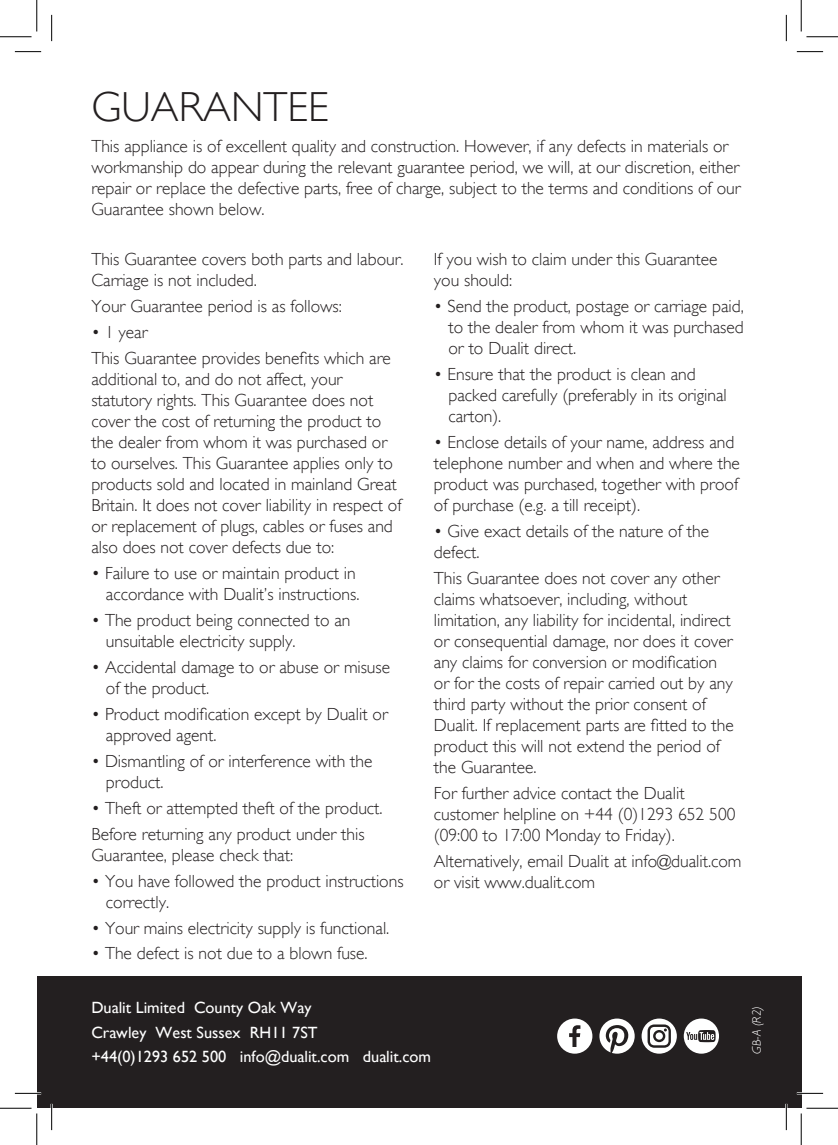
<style>
.page{position:relative;width:838px;height:1145px;background:#fff}
.page>*{position:absolute;margin:0;border:0;box-sizing:border-box;transform-origin:0 0}
.t1{font:300 42px "Gill Sans";color:#231f20}
.t2{font:300 17.5px/21px "Gill Sans";color:#231f20}
.t3{font:16.28px "Gill Sans";color:#fff}
.t4{font:italic 300 12.25px "Gill Sans";color:#fff}
</style>
<div class="page">
<div style="left:37px;top:976px;width:764px;height:132px;background:#231f20"></div>
<svg style="left:599px;top:1019px;width:35px;height:35px"></svg>
<svg style="left:683px;top:1019px;width:36px;height:35px"></svg>
<svg style="left:641px;top:1019px;width:35px;height:35px"></svg>
<div style="left:655px;top:1032px;width:7px;height:8px;background:#fff;border-radius:50%"></div>
<svg style="left:557px;top:1019px;width:35px;height:35px"></svg>
<hr style="left:15px;top:1092px;width:26px;height:2px;background:#fff">
<hr style="left:796px;top:1092px;width:27px;height:2px;background:#fff">
<hr style="left:51px;top:1104px;width:2px;height:26px;background:#fff">
<hr style="left:785px;top:1104px;width:2px;height:26px;background:#fff">
<svg style="left:15px;top:51px;width:26px;height:1px"></svg>
<svg style="left:796px;top:51px;width:27px;height:1px"></svg>
<svg style="left:15px;top:1093px;width:26px;height:1px"></svg>
<svg style="left:796px;top:1093px;width:27px;height:1px"></svg>
<svg style="left:51px;top:15px;width:1px;height:26px"></svg>
<svg style="left:51px;top:1104px;width:1px;height:26px"></svg>
<svg style="left:786px;top:15px;width:1px;height:26px"></svg>
<svg style="left:786px;top:1104px;width:1px;height:26px"></svg>
<hr style="left:0;top:36px;width:32px;height:1px;background:#000">
<hr style="left:806px;top:36px;width:31px;height:1px;background:#000">
<hr style="left:0;top:1108px;width:32px;height:1px;background:#000">
<hr style="left:806px;top:1108px;width:31px;height:1px;background:#000">
<hr style="left:36px;top:0;width:1px;height:31px;background:#000">
<hr style="left:36px;top:1113px;width:1px;height:32px;background:#000">
<hr style="left:800px;top:0;width:1px;height:31px;background:#000">
<hr style="left:800px;top:1113px;width:1px;height:32px;background:#000">
<p class="t1" style="left:91px;top:82px;width:239px">GUARANTEE</p>
<p class="t2" style="left:91px;top:135px;width:650px">This appliance is of excellent quality and construction. However, if any defects in materials or workmanship do appear during the relevant guarantee period, we will, at our discretion, either repair or replace the defective parts, free of charge, subject to the terms and conditions of our Guarantee shown below.</p>
<p class="t2" style="left:91px;top:249px;width:314px">This Guarantee covers both parts and labour.<br>Carriage is not included.</p>
<p class="t2" style="left:91px;top:296px;width:252px">Your Guarantee period is as follows:</p>
<p class="t2" style="left:91px;top:322px;width:58px">• 1 year</p>
<p class="t2" style="left:91px;top:347px;width:312px">This Guarantee provides benefits which are additional to, and do not affect, your statutory rights. This Guarantee does not cover the cost of returning the product to the dealer from whom it was purchased or to ourselves. This Guarantee applies only to products sold and located in mainland Great Britain. It does not cover liability in respect of or replacement of plugs, cables or fuses and also does not cover defects due to:</p>
<p class="t2" style="left:91px;top:562px;width:269px;text-align:right">• Failure to use or maintain product in accordance with Dualit’s instructions.</p>
<p class="t2" style="left:106px;top:609px;width:246px;text-indent:-15px">• The product being connected to an unsuitable electricity supply.</p>
<p class="t2" style="left:106px;top:656px;width:285px;text-indent:-15px">• Accidental damage to or abuse or misuse of the product.</p>
<p class="t2" style="left:106px;top:703px;width:283px;text-indent:-15px">• Product modification except by Dualit or approved agent.</p>
<p class="t2" style="left:106px;top:750px;width:268px;text-indent:-15px">• Dismantling of or interference with the product.</p>
<p class="t2" style="left:91px;top:797px;width:293px">• Theft or attempted theft of the product.</p>
<p class="t2" style="left:91px;top:823px;width:274px">Before returning any product under this<br>Guarantee, please check that:</p>
<p class="t2" style="left:106px;top:870px;width:299px;text-indent:-15px">• You have followed the product instructions correctly.</p>
<p class="t2" style="left:91px;top:917px;width:299px">• Your mains electricity supply is functional.</p>
<p class="t2" style="left:91px;top:943px;width:278px">• The defect is not due to a blown fuse.</p>
<p class="t2" style="left:434px;top:249px;width:285px">If you wish to claim under this Guarantee you should:</p>
<p class="t2" style="left:448px;top:296px;width:297px;text-align:justify;text-indent:-15px">• Send the product, postage or carriage paid, to the dealer from whom it was purchased or to Dualit direct.</p>
<p class="t2" style="left:448px;top:364px;width:280px;text-indent:-15px">• Ensure that the product is clean and packed carefully (preferably in its original carton).</p>
<p class="t2" style="left:434px;top:431px;width:307px">• Enclose details of your name, address and telephone number and when and where the product was purchased, together with proof of purchase (e.g. a till receipt).</p>
<p class="t2" style="left:434px;top:520px;width:277px">• Give exact details of the nature of the defect.</p>
<p class="t2" style="left:434px;top:567px;width:301px">This Guarantee does not cover any other claims whatsoever, including, without limitation, any liability for incidental, indirect or consequential damage, nor does it cover any claims for conversion or modification or for the costs of repair carried out by any third party without the prior consent of Dualit. If replacement parts are fitted to the product this will not extend the period of the Guarantee.</p>
<p class="t2" style="left:434px;top:782px;width:303px">For further advice contact the Dualit customer helpline on +44 (0)1293 652 500 (09:00 to 17:00 Monday to Friday).</p>
<p class="t2" style="left:434px;top:850px;width:309px">Alternatively, email Dualit at info@dualit.com or visit www.dualit.com</p>
<p class="t3" style="left:91px;top:998px;width:222px">Dualit Limited County Oak Way</p>
<p class="t3" style="left:91px;top:1023px;width:228px">Crawley West Sussex RH11 7ST</p>
<p class="t3" style="left:91px;top:1047px;width:341px">+44(0)1293 652 500 info@dualit.com dualit.com</p>
<p class="t4" style="left:749px;top:1054px;width:50px;rotate:-90deg">GB-A (R2)</p>
</div>
